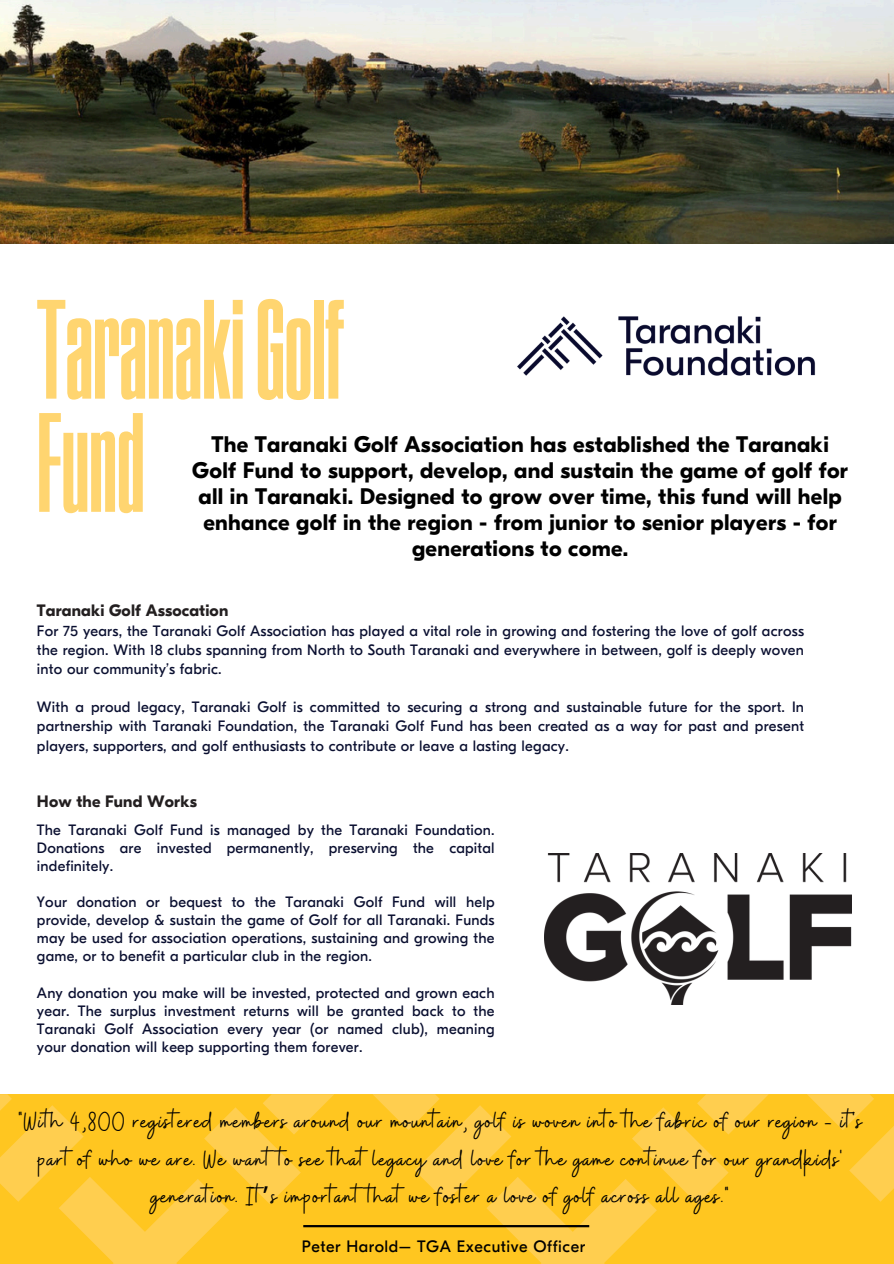
<style>
.page{position:relative;width:894px;height:1264px;background:#fff}
.page>*{position:absolute;margin:0;border:0;box-sizing:border-box;transform-origin:0 0}
.t1{font:137.1px/113.1px "Nein Beta Extrabold";color:#ffd570}
.t2{font:27px/37.2px "Buffalo";letter-spacing:.045em;color:#000;text-align:center}
.t3{font:700 22.5px/25.8px "GT Eesti Display";letter-spacing:.015em;color:#000;text-align:center}
.t4{font:700 16.5px "GT Eesti Display";letter-spacing:.01em;color:#231f20}
.t5{font:16.5px "GT Eesti Display";letter-spacing:.03em;color:#000}
.t6{font:15px/18px "GT Eesti Display";letter-spacing:.015em;color:#0a0f30;text-align:justify}
.s1{font-family:"Noto Sans Gurmukhi"}
</style>
<div class="page">
<div style="left:0;top:1094px;width:893px;height:169px;background:#ffc620"></div>
<svg style="left:849px;top:1127px;width:44px;height:74px;fill:#ffce4f"></svg>
<svg style="left:807px;top:1094px;width:66px;height:36px"></svg>
<svg style="left:372px;top:1094px;width:396px;height:169px"></svg>
<svg style="left:0;top:1094px;width:334px;height:169px"></svg>
<img style="left:517px;top:316px;width:299px;height:60px">
<img style="left:0;top:0;width:893px;height:243px">
<hr style="left:303px;top:1224px;width:286px;height:3px;background:#000">
<img style="left:544px;top:853px;width:306px;height:151px">
<p class="t1" style="left:37px;top:280px;width:308px">TaranakiGolf<br>Fund</p>
<p class="t3" style="left:192px;top:432px;width:657px">The Taranaki Golf Association has established the Taranaki Golf Fund to support, develop, and sustain the game of golf for all in Taranaki. Designed to grow over time, this fund will help enhance golf in the region - from junior to senior players - for generations to come.</p>
<h1 class="t4" style="left:37px;top:601px;width:193px">Taranaki Golf Assocation</h1>
<p class="t6" style="left:37px;top:621px;width:768px;line-height:19.2px">For 75 years, the Taranaki Golf Association has played a vital role in growing and fostering the love of golf across the region. With 18 clubs spanning from North to South Taranaki and everywhere in between, golf is deeply woven into our community’s fabric.</p>
<h4 class="t6" style="left:37px;top:698px;width:768px;line-height:19.2px">With a proud legacy, Taranaki Golf is committed to securing a strong and sustainable future for the sport. In partnership with Taranaki Foundation, the Taranaki Golf Fund has been created as a way for past and present players, supporters, and golf enthusiasts to contribute or leave a lasting legacy.</h4>
<p class="t4" style="left:37px;top:792px;width:161px">How the Fund Works</p>
<p class="t6" style="left:37px;top:821px;width:459px">The Taranaki Golf Fund is managed by the Taranaki Foundation.<br>Donations are invested permanently, preserving the capital indefinitely.</p>
<h3 class="t6" style="left:37px;top:893px;width:459px">Your donation or bequest to the Taranaki Golf Fund will help provide, develop &amp; sustain the game of Golf for all Taranaki. Funds may be used for association operations, sustaining and growing the game, or to benefit a particular club in the region.</h3>
<h4 class="t6" style="left:37px;top:983px;width:459px">Any donation you make will be invested, protected and grown each year. The surplus investment returns will be granted back to the Taranaki Golf Association every year (or named club), meaning your donation will keep supporting them forever.</h4>
<p class="t2" style="left:18px;top:1104px;width:844px">"With 4,800 registered members around our mountain, golf is woven into the fabric of our region - it's part of who we are. We want to see that legacy and love for the game continue for our grandkids' generation. It<span class="s1">’</span>s important that we foster a love of golf across all ages."</p>
<p class="t5" style="left:302px;top:1237px;width:285px">Peter Harold– TGA Executive Officer</p>
</div>
